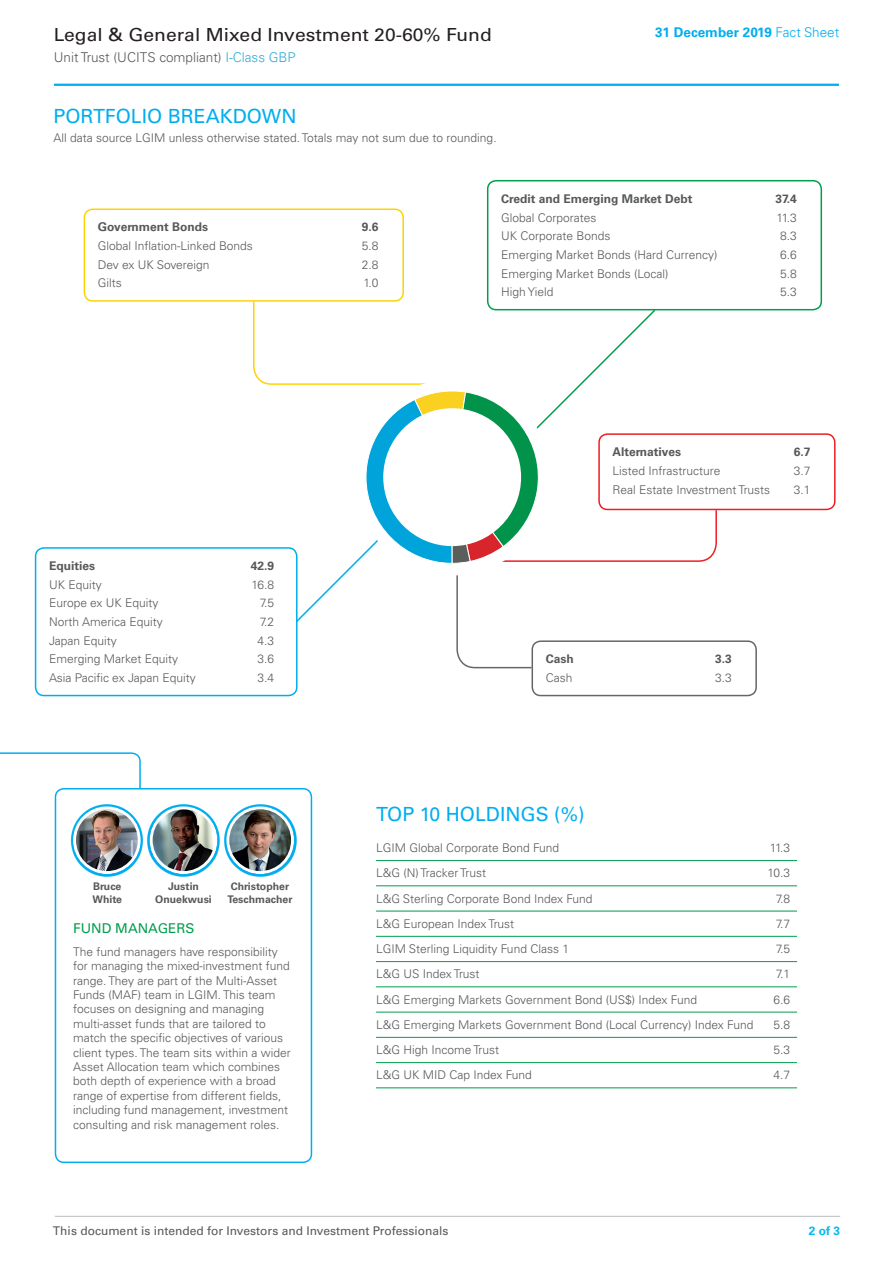
<style>
.page{position:relative;width:893px;height:1263px;background:#fff}
.page>*{position:absolute;margin:0;border:0;box-sizing:border-box;transform-origin:0 0}
.t1{font:19.5px "Univers LT Pro 55 Roman";color:#00aeef}
.t2{font:18px "Univers LT Pro 55 Roman";color:#231f20;scale:1.07 1}
.t3{font:300 13.5px "Univers LT Pro 45";color:#57585a}
.t4{font:700 13.5px "Univers LT Pro 65";color:#00aeef}
.t5{font:13.5px "Univers LT Pro 55 Roman";color:#009e4d}
.t6{font:300 12px/14.4px "Univers LT Pro 45";color:#57585a}
.t7{font:700 12px "Univers LT Pro 65";color:#57585a}
.t8{font:12px "Univers LT Pro 55 Roman";color:#57585a}
.t9{font:700 12px "Univers LT Pro 65";color:#00baf1}
.t10{font:700 10.5px/12.6px "Univers LT Pro 65";color:#57585a;text-align:center}
.s1{color:#33add6}
.s2{font-family:"Univers LT Pro 45";font-weight:300}
</style>
<div class="page">
<hr style="left:54px;top:84px;width:785px;height:2px;background:#00aeef">
<hr style="left:55px;top:1216px;width:785px;height:1px;background:#bcbdc0">
<svg style="left:0;top:752px;width:141px;height:38px"></svg>
<hr style="left:376px;top:860px;width:421px;height:1px;background:#009e4d">
<hr style="left:376px;top:885px;width:421px;height:1px;background:#009e4d">
<hr style="left:376px;top:911px;width:421px;height:1px;background:#009e4d">
<hr style="left:376px;top:936px;width:421px;height:1px;background:#009e4d">
<hr style="left:376px;top:961px;width:421px;height:1px;background:#009e4d">
<hr style="left:376px;top:986px;width:421px;height:1px;background:#009e4d">
<hr style="left:376px;top:1012px;width:421px;height:1px;background:#009e4d">
<hr style="left:376px;top:1037px;width:421px;height:1px;background:#009e4d">
<hr style="left:376px;top:1062px;width:421px;height:1px;background:#009e4d">
<hr style="left:376px;top:1087px;width:421px;height:1px;background:#009e4d">
<div style="left:55px;top:788px;width:257px;height:375px;border:2px solid #00aeef;border-radius:9px"></div>
<img style="left:154px;top:804px;width:58px;height:71px">
<img style="left:212px;top:804px;width:85px;height:71px">
<img style="left:70px;top:804px;width:84px;height:71px">
<div style="left:35px;top:547px;width:262px;height:149px;border:2px solid #00aeef;border-radius:9px"></div>
<div style="left:84px;top:208px;width:320px;height:94px;border:2px solid #fed304;border-radius:9px"></div>
<div style="left:487px;top:180px;width:335px;height:130px;border:2px solid #009e4d;border-radius:9px"></div>
<div style="left:598px;top:433px;width:237px;height:77px;border:2px solid #ee1d23;border-radius:9px"></div>
<div style="left:531px;top:640px;width:226px;height:56px;border:2px solid #666;border-radius:9px"></div>
<svg style="left:252px;top:300px;width:466px;height:369px"></svg>
<div style="left:383px;top:408px;width:138px;height:138px;background:#fff;border-radius:50%"></div>
<h2 class="t2" style="left:54px;top:24px;width:411px">Legal &amp; General Mixed Investment 20‑60% Fund</h2>
<p class="t3" style="left:54px;top:49px;width:243px">Unit Trust (UCITS compliant) <span class="s1">I-Class GBP</span></p>
<h1 class="t1" style="left:54px;top:105px;width:244px">PORTFOLIO BREAKDOWN</h1>
<p class="t6" style="left:54px;top:130px;width:445px">All data source LGIM unless otherwise stated. Totals may not sum due to rounding.</p>
<p class="t4" style="left:655px;top:25px;width:186px">31 December 2019 <span class="s2">Fact Sheet</span></p>
<p class="t7" style="left:98px;top:220px;width:112px">Government Bonds</p>
<p class="t7" style="left:362px;top:220px;width:18px">9.6</p>
<p class="t6" style="left:98px;top:239px;width:156px">Global Inflation-Linked Bonds</p>
<p class="t6" style="left:362px;top:239px;width:18px">5.8</p>
<p class="t6" style="left:98px;top:257px;width:113px">Dev ex UK Sovereign</p>
<p class="t6" style="left:362px;top:257px;width:18px">2.8</p>
<p class="t6" style="left:98px;top:276px;width:25px">Gilts</p>
<p class="t6" style="left:363px;top:276px;width:16px">1.0</p>
<p class="t7" style="left:49px;top:559px;width:48px">Equities</p>
<p class="t7" style="left:251px;top:559px;width:25px">42.9</p>
<p class="t6" style="left:49px;top:577px;width:54px">UK Equity</p>
<p class="t6" style="left:251px;top:577px;width:24px">16.8</p>
<p class="t6" style="left:49px;top:596px;width:111px">Europe ex UK Equity</p>
<p class="t6" style="left:260px;top:596px;width:16px">7.5</p>
<p class="t6" style="left:49px;top:615px;width:115px">North America Equity</p>
<p class="t6" style="left:260px;top:615px;width:16px">7.2</p>
<p class="t6" style="left:49px;top:633px;width:69px">Japan Equity</p>
<p class="t6" style="left:257px;top:633px;width:18px">4.3</p>
<p class="t6" style="left:49px;top:652px;width:131px">Emerging Market Equity</p>
<p class="t6" style="left:257px;top:652px;width:18px">3.6</p>
<p class="t6" style="left:49px;top:670px;width:148px">Asia Pacific ex Japan Equity</p>
<p class="t6" style="left:257px;top:670px;width:18px">3.4</p>
<p class="t7" style="left:501px;top:192px;width:193px">Credit and Emerging Market Debt</p>
<p class="t7" style="left:775px;top:192px;width:23px">37.4</p>
<p class="t6" style="left:501px;top:210px;width:97px">Global Corporates</p>
<p class="t6" style="left:776px;top:210px;width:22px">11.3</p>
<p class="t6" style="left:501px;top:229px;width:111px">UK Corporate Bonds</p>
<p class="t6" style="left:780px;top:229px;width:18px">8.3</p>
<p class="t6" style="left:501px;top:247px;width:218px">Emerging Market Bonds (Hard Currency)</p>
<p class="t6" style="left:780px;top:247px;width:18px">6.6</p>
<p class="t6" style="left:501px;top:266px;width:169px">Emerging Market Bonds (Local)</p>
<p class="t6" style="left:780px;top:266px;width:18px">5.8</p>
<p class="t6" style="left:501px;top:285px;width:54px">High Yield</p>
<p class="t6" style="left:780px;top:285px;width:18px">5.3</p>
<p class="t7" style="left:613px;top:445px;width:70px">Alternatives</p>
<p class="t7" style="left:794px;top:445px;width:18px">6.7</p>
<p class="t6" style="left:613px;top:463px;width:109px">Listed Infrastructure</p>
<p class="t6" style="left:794px;top:463px;width:18px">3.7</p>
<p class="t6" style="left:613px;top:482px;width:159px">Real Estate Investment Trusts</p>
<p class="t6" style="left:794px;top:482px;width:18px">3.1</p>
<p class="t7" style="left:546px;top:652px;width:30px">Cash</p>
<p class="t7" style="left:715px;top:652px;width:18px">3.3</p>
<p class="t6" style="left:546px;top:670px;width:28px">Cash</p>
<p class="t6" style="left:715px;top:670px;width:18px">3.3</p>
<p class="t10" style="left:93px;top:880px;width:31px;text-align:left">Bruce<br>White</p>
<p class="t10" style="left:155px;top:880px;width:58px">Justin<br>Onuekwusi</p>
<p class="t10" style="left:227px;top:880px;width:66px">Christopher<br>Teschmacher</p>
<p class="t5" style="left:73px;top:920px;width:123px">FUND MANAGERS</p>
<p class="t6" style="left:73px;top:944px;width:219px">The fund managers have responsibility for managing the mixed-investment fund range. They are part of the Multi-Asset Funds (MAF) team in LGIM. This team focuses on designing and managing multi-asset funds that are tailored to match the specific objectives of various client types. The team sits within a wider Asset Allocation team which combines both depth of experience with a broad range of expertise from different fields, including fund management, investment consulting and risk management roles.</p>
<h1 class="t1" style="left:376px;top:802px;width:210px">TOP 10 HOLDINGS (%)</h1>
<p class="t6" style="left:376px;top:841px;width:185px">LGIM Global Corporate Bond Fund</p>
<p class="t6" style="left:770px;top:841px;width:22px">11.3</p>
<p class="t6" style="left:376px;top:866px;width:111px">L&amp;G (N) Tracker Trust</p>
<p class="t6" style="left:768px;top:866px;width:24px">10.3</p>
<p class="t6" style="left:376px;top:891px;width:218px">L&amp;G Sterling Corporate Bond Index Fund</p>
<p class="t6" style="left:776px;top:891px;width:16px">7.8</p>
<p class="t6" style="left:376px;top:916px;width:140px">L&amp;G European Index Trust</p>
<p class="t6" style="left:776px;top:916px;width:16px">7.7</p>
<p class="t6" style="left:376px;top:942px;width:194px">LGIM Sterling Liquidity Fund Class 1</p>
<p class="t6" style="left:776px;top:942px;width:16px">7.5</p>
<p class="t6" style="left:376px;top:967px;width:105px">L&amp;G US Index Trust</p>
<p class="t6" style="left:776px;top:967px;width:16px">7.1</p>
<p class="t6" style="left:376px;top:992px;width:322px">L&amp;G Emerging Markets Government Bond (US$) Index Fund</p>
<p class="t6" style="left:773px;top:992px;width:18px">6.6</p>
<p class="t6" style="left:376px;top:1017px;width:379px">L&amp;G Emerging Markets Government Bond (Local Currency) Index Fund</p>
<p class="t6" style="left:773px;top:1017px;width:18px">5.8</p>
<p class="t6" style="left:376px;top:1043px;width:125px">L&amp;G High Income Trust</p>
<p class="t6" style="left:773px;top:1043px;width:18px">5.3</p>
<p class="t6" style="left:376px;top:1068px;width:157px">L&amp;G UK MID Cap Index Fund</p>
<p class="t6" style="left:773px;top:1068px;width:18px">4.7</p>
<p class="t8" style="left:53px;top:1224px;width:397px">This document is intended for Investors and Investment Professionals</p>
<p class="t9" style="left:809px;top:1223px;width:33px">2 of 3</p>
</div>
